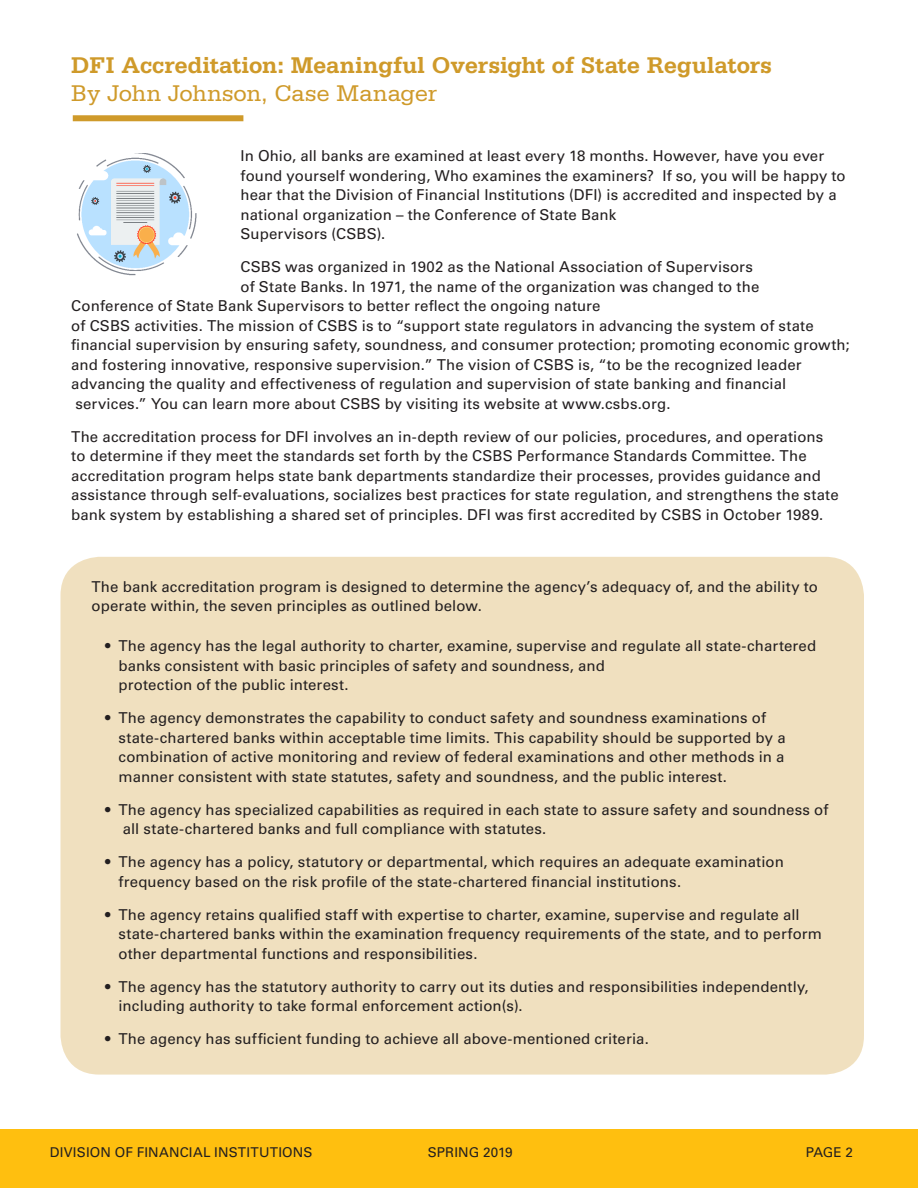
<style>
.page{position:relative;width:918px;height:1188px;background:#fff}
.page>*{position:absolute;margin:0;border:0;box-sizing:border-box;transform-origin:0 0}
.t1{font:700 24px "Serifa Std";letter-spacing:-.01em;color:#cf9a2a}
.t2{font:24px "Serifa Std";letter-spacing:-.01em;color:#cf9a2a}
.t3{font:15px/19.5px "Univers LT Pro 55 Roman";letter-spacing:.01em;color:#231f20}
.t4{font:13.5px "Univers LT Pro 55 Roman";letter-spacing:.01em;color:#231f20}
</style>
<div class="page">
<div style="left:0;top:1130px;width:918px;height:58px;background:#ffbf0f"></div>
<div style="left:60px;top:557px;width:804px;height:518px;background:#f0e0bf;border-radius:39px"></div>
<div style="left:73px;top:115px;width:170px;height:6px;background:#cf9a2a"></div>
<img style="left:77px;top:153px;width:120px;height:123px">
<p class="t1" style="left:71px;top:51px;width:703px">DFI Accreditation: Meaningful Oversight of State Regulators</p>
<p class="t2" style="left:71px;top:80px;width:367px">By John Johnson, Case Manager</p>
<p class="t3" style="left:241px;top:146px;width:607px">In Ohio, all banks are examined at least every 18 months. However, have you ever found yourself wondering, Who examines the examiners? If so, you will be happy to hear that the Division of Financial Institutions (DFI) is accredited and inspected by a national organization – the Conference of State Bank<br>Supervisors (CSBS).</p>
<p class="t3" style="left:241px;top:257px;width:514px">CSBS was organized in 1902 as the National Association of Supervisors</p>
<p class="t3" style="left:241px;top:277px;width:520px">of State Banks. In 1971, the name of the organization was changed to the</p>
<p class="t3" style="left:71px;top:296px;width:531px">Conference of State Bank Supervisors to better reflect the ongoing nature</p>
<p class="t3" style="left:71px;top:316px;width:744px">of CSBS activities. The mission of CSBS is to “support state regulators in advancing the system of state</p>
<p class="t3" style="left:71px;top:335px;width:780px">financial supervision by ensuring safety, soundness, and consumer protection; promoting economic growth;</p>
<p class="t3" style="left:71px;top:355px;width:732px">and fostering innovative, responsive supervision.” The vision of CSBS is, “to be the recognized leader</p>
<p class="t3" style="left:71px;top:374px;width:716px">advancing the quality and effectiveness of regulation and supervision of state banking and financial</p>
<p class="t3" style="left:75px;top:394px;width:597px">services.” You can learn more about CSBS by visiting its website at www.csbs.org.</p>
<p class="t3" style="left:71px;top:427px;width:769px">The accreditation process for DFI involves an in-depth review of our policies, procedures, and operations to determine if they meet the standards set forth by the CSBS Performance Standards Committee. The accreditation program helps state bank departments standardize their processes, provides guidance and assistance through self-evaluations, socializes best practices for state regulation, and strengthens the state bank system by establishing a shared set of principles. DFI was first accredited by CSBS in October 1989.</p>
<p class="t3" style="left:92px;top:577px;width:728px">The bank accreditation program is designed to determine the agency’s adequacy of, and the ability to operate within, the seven principles as outlined below.</p>
<p class="t3" style="left:119px;top:636px;width:699px;text-indent:-14px">• The agency has the legal authority to charter, examine, supervise and regulate all state-chartered banks consistent with basic principles of safety and soundness, and<br>protection of the public interest.</p>
<p class="t3" style="left:119px;top:708px;width:669px;text-indent:-14px">• The agency demonstrates the capability to conduct safety and soundness examinations of state-chartered banks within acceptable time limits. This capability should be supported by a combination of active monitoring and review of federal examinations and other methods in a manner consistent with state statutes, safety and soundness, and the public interest.</p>
<p class="t3" style="left:123px;top:800px;width:707px;text-indent:-18px">• The agency has specialized capabilities as required in each state to assure safety and soundness of all state-chartered banks and full compliance with statutes.</p>
<p class="t3" style="left:119px;top:852px;width:667px;text-indent:-14px">• The agency has a policy, statutory or departmental, which requires an adequate examination frequency based on the risk profile of the state-chartered financial institutions.</p>
<p class="t3" style="left:119px;top:905px;width:705px;text-indent:-14px">• The agency retains qualified staff with expertise to charter, examine, supervise and regulate all state-chartered banks within the examination frequency requirements of the state, and to perform other departmental functions and responsibilities.</p>
<p class="t3" style="left:119px;top:977px;width:692px;text-indent:-14px">• The agency has the statutory authority to carry out its duties and responsibilities independently, including authority to take formal enforcement action(s).</p>
<p class="t3" style="left:105px;top:1029px;width:545px">• The agency has sufficient funding to achieve all above-mentioned criteria.</p>
<p class="t4" style="left:50px;top:1144px;width:264px">DIVISION OF FINANCIAL INSTITUTIONS</p>
<p class="t4" style="left:428px;top:1144px;width:87px">SPRING 2019</p>
<p class="t4" style="left:806px;top:1144px;width:49px">PAGE 2</p>
</div>
